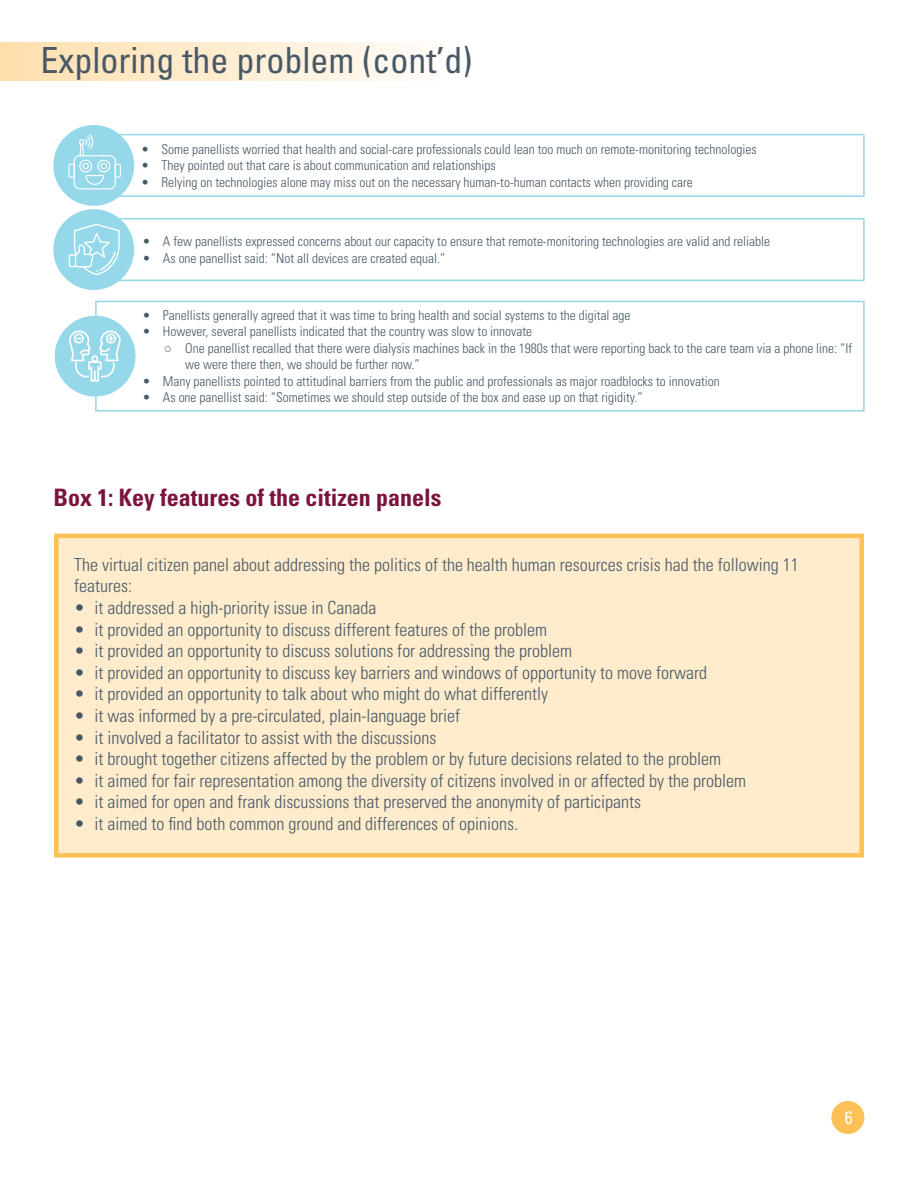
<style>
.page{position:relative;width:918px;height:1188px;background:#fff}
.page>*{position:absolute;margin:0;border:0;box-sizing:border-box;transform-origin:0 0}
.t1{font:condensed 36px "Univers LT Std";color:#485865}
.t2{font:700 condensed 24px "Univers LT Std";color:#7a133e}
.t3{font:300 condensed 18px/21.6px "Univers LT Std";color:#485865}
.t4{font:condensed 18px "Univers LT Std";color:#fff}
.t5{font:300 condensed 13.5px/16.5px "Univers LT Std";color:#485865}
.s1{font-family:"Arial";font-weight:400;font-stretch:normal}
</style>
<div class="page">
<div style="left:831px;top:1101px;width:33px;height:33px;background:#fdc057;border-radius:50%"></div>
<div style="left:0;top:42px;width:459px;height:39px;background:linear-gradient(to right,#fedfab,#fffdfb)"></div>
<div style="left:54px;top:534px;width:810px;height:324px;background:#feeccd;border:4px solid #fdc057"></div>
<hr style="left:94px;top:134px;width:771px;height:1px;background:#94d7e9">
<hr style="left:863px;top:135px;width:2px;height:60px;background:#94d7e9">
<hr style="left:94px;top:195px;width:771px;height:2px;background:#94d7e9">
<div style="left:53px;top:125px;width:81px;height:81px;background:#95d8e9;border-radius:50%"></div>
<svg style="left:69px;top:134px;width:52px;height:55px"></svg>
<hr style="left:95px;top:302px;width:2px;height:108px;background:#94d7e9">
<hr style="left:863px;top:302px;width:2px;height:108px;background:#94d7e9">
<hr style="left:95px;top:301px;width:770px;height:1px;background:#94d7e9">
<hr style="left:95px;top:410px;width:770px;height:1px;background:#94d7e9">
<div style="left:55px;top:316px;width:81px;height:80px;background:#95d8e9;border-radius:50%"></div>
<svg style="left:69px;top:330px;width:52px;height:52px"></svg>
<hr style="left:863px;top:220px;width:2px;height:60px;background:#94d7e9">
<hr style="left:95px;top:218px;width:770px;height:2px;background:#94d7e9">
<hr style="left:95px;top:280px;width:770px;height:1px;background:#94d7e9">
<div style="left:53px;top:209px;width:81px;height:81px;background:#95d8e9;border-radius:50%"></div>
<svg style="left:69px;top:224px;width:51px;height:51px"></svg>
<h1 class="t1" style="left:40px;top:37px;width:433px">Exploring the problem (cont’d)</h1>
<p class="t5" style="left:141px;top:141px;width:617px">• Some panellists worried that health and social-care professionals could lean too much on remote-monitoring technologies</p>
<p class="t5" style="left:141px;top:157px;width:356px">• They pointed out that care is about communication and relationships</p>
<p class="t5" style="left:141px;top:174px;width:553px">• Relying on technologies alone may miss out on the necessary human-to-human contacts when providing care</p>
<p class="t5" style="left:143px;top:233px;width:629px">• A few panellists expressed concerns about our capacity to ensure that remote-monitoring technologies are valid and reliable</p>
<p class="t5" style="left:143px;top:250px;width:304px">• As one panellist said: “Not all devices are created equal.”</p>
<p class="t5" style="left:143px;top:307px;width:489px">• Panellists generally agreed that it was time to bring health and social systems to the digital age</p>
<p class="t5" style="left:143px;top:323px;width:391px">• However, several panellists indicated that the country was slow to innovate</p>
<p class="t5" style="left:185px;top:340px;width:669px;text-indent:-21px"><span class="s1">○</span> One panellist recalled that there were dialysis machines back in the 1980s that were reporting back to the care team via a phone line: “If we were there then, we should be further now.”</p>
<p class="t5" style="left:143px;top:373px;width:579px">• Many panellists pointed to attitudinal barriers from the public and professionals as major roadblocks to innovation</p>
<p class="t5" style="left:143px;top:389px;width:502px">• As one panellist said: “Sometimes we should step outside of the box and ease up on that rigidity.”</p>
<h2 class="t2" style="left:54px;top:483px;width:389px">Box 1: Key features of the citizen panels</h2>
<h3 class="t3" style="left:74px;top:554px;width:726px">The virtual citizen panel about addressing the politics of the health human resources crisis had the following 11 features:</h3>
<h3 class="t3" style="left:74px;top:597px;width:304px">• it addressed a high-priority issue in Canada</h3>
<h3 class="t3" style="left:74px;top:619px;width:475px">• it provided an opportunity to discuss different features of the problem</h3>
<h3 class="t3" style="left:74px;top:640px;width:499px">• it provided an opportunity to discuss solutions for addressing the problem</h3>
<h3 class="t3" style="left:74px;top:662px;width:634px">• it provided an opportunity to discuss key barriers and windows of opportunity to move forward</h3>
<h3 class="t3" style="left:74px;top:683px;width:476px">• it provided an opportunity to talk about who might do what differently</h3>
<h3 class="t3" style="left:74px;top:705px;width:388px">• it was informed by a pre-circulated, plain-language brief</h3>
<h3 class="t3" style="left:74px;top:727px;width:364px">• it involved a facilitator to assist with the discussions</h3>
<h3 class="t3" style="left:74px;top:748px;width:648px">• it brought together citizens affected by the problem or by future decisions related to the problem</h3>
<h3 class="t3" style="left:74px;top:770px;width:673px">• it aimed for fair representation among the diversity of citizens involved in or affected by the problem</h3>
<h3 class="t3" style="left:74px;top:791px;width:568px">• it aimed for open and frank discussions that preserved the anonymity of participants</h3>
<h3 class="t3" style="left:74px;top:813px;width:445px">• it aimed to find both common ground and differences of opinions.</h3>
<h3 class="t4" style="left:845px;top:1106px;width:9px">6</h3>
</div>
